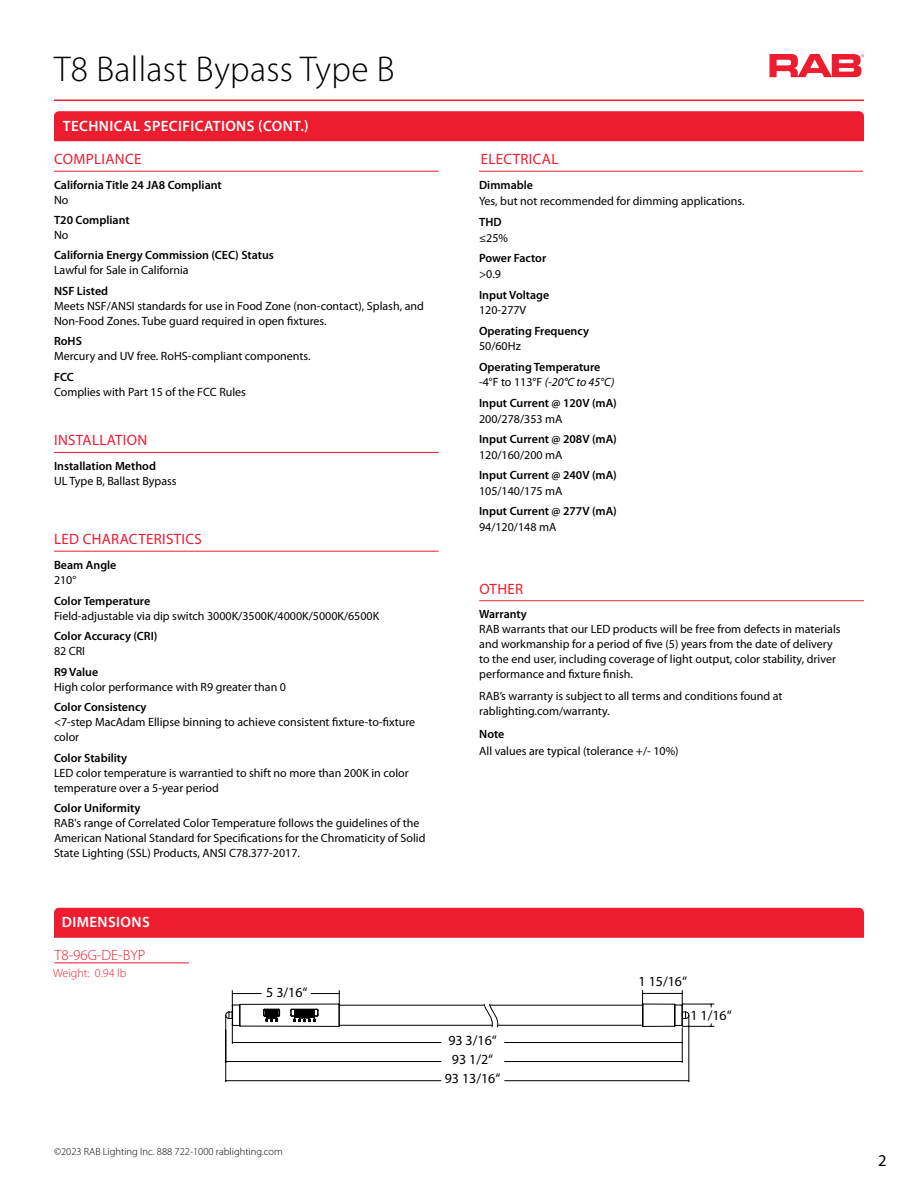
<style>
.page{position:relative;width:918px;height:1188px;background:#fff}
.page>*{position:absolute;margin:0;border:0;box-sizing:border-box;transform-origin:0 0}
.t1{font:300 36px "Myriad Pro";letter-spacing:.01em;color:#000}
.t2{font:16.5px "Myriad Pro";color:#000}
.t3{font:15px "Myriad Pro";letter-spacing:.02em;color:#ed1c2f}
.t4{font:600 15px "Myriad Pro";letter-spacing:.025em;color:#fff}
.t5{font:300 15px "Myriad Pro";color:#ed1c2f}
.t6{font:13.95px/19.2px "Myriad Pro";color:#000;text-align:center}
.t7{font:12px/15px "Myriad Pro";color:#000}
.t8{font:600 12px/15.8px "Myriad Pro";color:#000}
.t9{font:300 12px "Myriad Pro";color:#ed1c2f}
.t10{font:300 10.5px "Myriad Pro";color:#000}
.s1{font-weight:400}
.s2{font-weight:400;font-style:italic}
</style>
<div class="page">
<svg style="left:769px;top:54px;width:95px;height:23px"></svg>
<hr style="left:54px;top:100px;width:810px;height:1px;background:#ed1c2f">
<div style="left:54px;top:908px;width:810px;height:30px;background:#ed1c2f"></div>
<div style="left:54px;top:111px;width:810px;height:30px;background:#ed1c2f"></div>
<hr style="left:54px;top:452px;width:385px;height:1px;background:#ed1c2f">
<hr style="left:54px;top:171px;width:385px;height:1px;background:#ed1c2f">
<hr style="left:54px;top:551px;width:385px;height:1px;background:#ed1c2f">
<hr style="left:479px;top:171px;width:384px;height:1px;background:#ed1c2f">
<hr style="left:479px;top:600px;width:385px;height:1px;background:#ed1c2f">
<hr style="left:54px;top:963px;width:135px;height:1px;background:#ed1c2f">
<svg style="left:225px;top:990px;width:489px;height:92px"></svg>
<svg style="left:225px;top:1004px;width:464px;height:23px"></svg>
<h1 class="t1" style="left:54px;top:49px;width:342px">T8 Ballast Bypass Type B</h1>
<p class="t4" style="left:63px;top:116px;width:247px">TECHNICAL SPECIFICATIONS (CONT.)</p>
<p class="t3" style="left:54px;top:150px;width:89px">COMPLIANCE</p>
<p class="t8" style="left:54px;top:177px;width:169px">California Title 24 JA8 Compliant</p>
<p class="t7" style="left:54px;top:192px;width:16px">No</p>
<p class="t8" style="left:54px;top:211px;width:77px">T20 Compliant</p>
<p class="t7" style="left:54px;top:227px;width:16px">No</p>
<p class="t8" style="left:54px;top:247px;width:221px">California Energy Commission (CEC) Status</p>
<p class="t7" style="left:54px;top:262px;width:136px">Lawful for Sale in California</p>
<p class="t8" style="left:54px;top:282px;width:56px">NSF Listed</p>
<p class="t7" style="left:54px;top:298px;width:371px">Meets NSF/ANSI standards for use in Food Zone (non-contact), Splash, and<br>Non-Food Zones. Tube guard required in open fixtures.</p>
<p class="t8" style="left:54px;top:333px;width:29px">RoHS</p>
<p class="t7" style="left:54px;top:348px;width:258px">Mercury and UV free. RoHS-compliant components.</p>
<p class="t8" style="left:54px;top:368px;width:21px">FCC</p>
<p class="t7" style="left:54px;top:384px;width:193px">Complies with Part 15 of the FCC Rules</p>
<p class="t3" style="left:54px;top:431px;width:95px">INSTALLATION</p>
<p class="t8" style="left:54px;top:458px;width:103px">Installation Method</p>
<p class="t7" style="left:54px;top:474px;width:124px">UL Type B, Ballast Bypass</p>
<p class="t3" style="left:54px;top:530px;width:149px">LED CHARACTERISTICS</p>
<p class="t8" style="left:54px;top:557px;width:64px">Beam Angle</p>
<p class="t7" style="left:54px;top:572px;width:24px">210°</p>
<p class="t8" style="left:54px;top:592px;width:98px">Color Temperature</p>
<p class="t7" style="left:54px;top:608px;width:327px">Field-adjustable via dip switch 3000K/3500K/4000K/5000K/6500K</p>
<p class="t8" style="left:54px;top:628px;width:105px">Color Accuracy (CRI)</p>
<p class="t7" style="left:54px;top:643px;width:33px">82 CRI</p>
<p class="t8" style="left:54px;top:663px;width:46px">R9 Value</p>
<p class="t7" style="left:54px;top:679px;width:234px">High color performance with R9 greater than 0</p>
<p class="t8" style="left:54px;top:699px;width:94px">Color Consistency</p>
<p class="t7" style="left:54px;top:714px;width:363px">&lt;7-step MacAdam Ellipse binning to achieve consistent fixture-to-fixture color</p>
<p class="t8" style="left:54px;top:749px;width:75px">Color Stability</p>
<p class="t7" style="left:54px;top:765px;width:356px">LED color temperature is warrantied to shift no more than 200K in color temperature over a 5-year period</p>
<p class="t8" style="left:54px;top:800px;width:88px">Color Uniformity</p>
<p class="t7" style="left:54px;top:815px;width:373px">RAB's range of Correlated Color Temperature follows the guidelines of the<br>American National Standard for Specifications for the Chromaticity of Solid<br>State Lighting (SSL) Products, ANSI C78.377-2017.</p>
<p class="t3" style="left:481px;top:150px;width:79px">ELECTRICAL</p>
<p class="t8" style="left:479px;top:177px;width:56px">Dimmable</p>
<p class="t7" style="left:479px;top:193px;width:267px">Yes, but not recommended for dimming applications.</p>
<p class="t8" style="left:479px;top:214px;width:24px">THD</p>
<p class="t7" style="left:479px;top:231px;width:30px">≤25%</p>
<p class="t8" style="left:479px;top:250px;width:69px">Power Factor</p>
<p class="t7" style="left:479px;top:267px;width:23px">&gt;0.9</p>
<p class="t8" style="left:479px;top:286px;width:72px">Input Voltage</p>
<p class="t7" style="left:479px;top:303px;width:49px">120-277V</p>
<p class="t8" style="left:479px;top:322px;width:112px">Operating Frequency</p>
<p class="t7" style="left:479px;top:339px;width:43px">50/60Hz</p>
<p class="t8" style="left:479px;top:358px;width:137px">Operating Temperature <span class="s1">-4°F to 113°F</span> <span class="s2">(-20°C to 45°C)</span></p>
<p class="t8" style="left:479px;top:395px;width:139px">Input Current @ 120V (mA)</p>
<p class="t7" style="left:479px;top:411px;width:85px">200/278/353 mA</p>
<p class="t8" style="left:479px;top:431px;width:139px">Input Current @ 208V (mA)</p>
<p class="t7" style="left:479px;top:447px;width:85px">120/160/200 mA</p>
<p class="t8" style="left:479px;top:467px;width:139px">Input Current @ 240V (mA)</p>
<p class="t7" style="left:479px;top:483px;width:85px">105/140/175 mA</p>
<p class="t8" style="left:479px;top:503px;width:139px">Input Current @ 277V (mA)</p>
<p class="t7" style="left:479px;top:519px;width:79px">94/120/148 mA</p>
<p class="t3" style="left:479px;top:579px;width:45px">OTHER</p>
<p class="t8" style="left:479px;top:606px;width:49px">Warranty</p>
<p class="t7" style="left:479px;top:621px;width:363px">RAB warrants that our LED products will be free from defects in materials and workmanship for a period of five (5) years from the date of delivery to the end user, including coverage of light output, color stability, driver performance and fixture finish.</p>
<p class="t7" style="left:479px;top:689px;width:305px">RAB’s warranty is subject to all terms and conditions found at rablighting.com/warranty.</p>
<p class="t8" style="left:479px;top:726px;width:27px">Note</p>
<p class="t7" style="left:479px;top:743px;width:201px">All values are typical (tolerance +/- 10%)</p>
<p class="t4" style="left:62px;top:912px;width:90px">DIMENSIONS</p>
<p class="t5" style="left:54px;top:946px;width:93px">T8-96G-DE-BYP</p>
<p class="t9" style="left:53px;top:966px;width:75px">Weight: 0.94 lb</p>
<p class="t6" style="left:266px;top:983px;width:43px">5 3/16“</p>
<p class="t6" style="left:445px;top:1030px;width:57px">93 3/16“<br>93 1/2“<br>93 13/16“</p>
<p class="t6" style="left:639px;top:972px;width:50px">1 15/16“</p>
<p class="t6" style="left:690px;top:1006px;width:43px">1 1/16“</p>
<p class="t10" style="left:54px;top:1146px;width:230px">©2023 RAB Lighting Inc. 888 722-1000 rablighting.com</p>
<h2 class="t2" style="left:878px;top:1150px;width:10px">2</h2>
</div>
